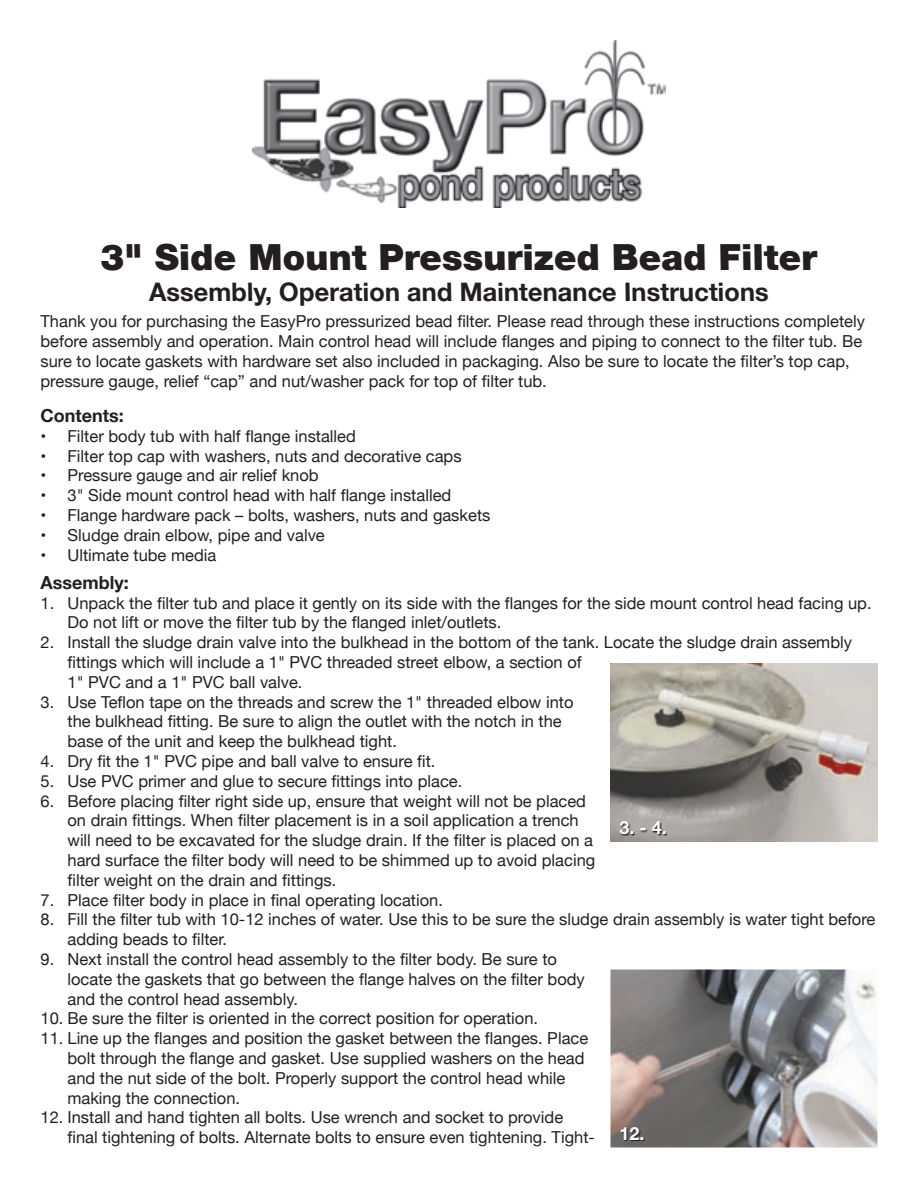
<style>
.page{position:relative;width:918px;height:1188px;background:#fff}
.page>*{position:absolute;margin:0;border:0;box-sizing:border-box;transform-origin:0 0}
.t1{font:900 36px "Helvetica Neue";color:#231f20}
.t2{font:700 25.5px "Helvetica Neue";color:#231f20}
.t3{font:700 18px "Helvetica Neue";color:#231f20}
.t4{font:700 18px "Helvetica Neue";color:#fff}
.t5{font:16.5px/19.8px "Helvetica Neue";color:#231f20}
</style>
<div class="page">
<img style="left:253px;top:40px;width:412px;height:168px">
<img style="left:610px;top:970px;width:267px;height:178px">
<img style="left:610px;top:664px;width:267px;height:178px">
<svg style="left:622px;top:1129px;width:22px;height:12px"></svg>
<svg style="left:621px;top:822px;width:46px;height:13px"></svg>
<h1 class="t1" style="left:101px;top:236px;width:718px">3" Side Mount Pressurized Bead Filter</h1>
<h2 class="t2" style="left:149px;top:272px;width:622px">Assembly, Operation and Maintenance Instructions</h2>
<p class="t5" style="left:40px;top:313px;width:826px">Thank you for purchasing the EasyPro pressurized bead filter. Please read through these instructions completely before assembly and operation. Main control head will include flanges and piping to connect to the filter tub. Be sure to locate gaskets with hardware set also included in packaging. Also be sure to locate the filter’s top cap, pressure gauge, relief “cap” and nut/washer pack for top of filter tub.</p>
<p class="t3" style="left:40px;top:401px;width:85px">Contents:</p>
<p class="t5" style="left:40px;top:427px;width:317px">• Filter body tub with half flange installed</p>
<p class="t5" style="left:40px;top:447px;width:423px">• Filter top cap with washers, nuts and decorative caps</p>
<p class="t5" style="left:40px;top:467px;width:280px">• Pressure gauge and air relief knob</p>
<p class="t5" style="left:40px;top:486px;width:412px">• 3" Side mount control head with half flange installed</p>
<p class="t5" style="left:40px;top:506px;width:451px">• Flange hardware pack – bolts, washers, nuts and gaskets</p>
<p class="t5" style="left:40px;top:526px;width:286px">• Sludge drain elbow, pipe and valve</p>
<p class="t5" style="left:40px;top:546px;width:177px">• Ultimate tube media</p>
<p class="t3" style="left:40px;top:568px;width:90px">Assembly:</p>
<p class="t5" style="left:67px;top:594px;width:806px;text-indent:-27px">1. Unpack the filter tub and place it gently on its side with the flanges for the side mount control head facing up.<br>Do not lift or move the filter tub by the flanged inlet/outlets.</p>
<p class="t5" style="left:67px;top:633px;width:786px;text-indent:-27px">2. Install the sludge drain valve into the bulkhead in the bottom of the tank. Locate the sludge drain assembly fittings which will include a 1" PVC threaded street elbow, a section of<br>1" PVC and a 1" PVC ball valve.</p>
<p class="t5" style="left:67px;top:693px;width:508px;text-indent:-27px">3. Use Teflon tape on the threads and screw the 1" threaded elbow into the bulkhead fitting. Be sure to align the outlet with the notch in the base of the unit and keep the bulkhead tight.</p>
<p class="t5" style="left:40px;top:752px;width:396px">4. Dry fit the 1" PVC pipe and ball valve to ensure fit.</p>
<p class="t5" style="left:40px;top:772px;width:423px">5. Use PVC primer and glue to secure fittings into place.</p>
<p class="t5" style="left:67px;top:792px;width:529px;text-indent:-27px">6. Before placing filter right side up, ensure that weight will not be placed on drain fittings. When filter placement is in a soil application a trench will need to be excavated for the sludge drain. If the filter is placed on a hard surface the filter body will need to be shimmed up to avoid placing filter weight on the drain and fittings.</p>
<p class="t5" style="left:40px;top:891px;width:404px">7. Place filter body in place in final operating location.</p>
<p class="t5" style="left:67px;top:911px;width:810px;text-indent:-27px">8. Fill the filter tub with 10-12 inches of water. Use this to be sure the sludge drain assembly is water tight before adding beads to filter.</p>
<p class="t5" style="left:67px;top:950px;width:519px;text-indent:-27px">9. Next install the control head assembly to the filter body. Be sure to locate the gaskets that go between the flange halves on the filter body and the control head assembly.</p>
<p class="t5" style="left:40px;top:1010px;width:499px">10. Be sure the filter is oriented in the correct position for operation.</p>
<p class="t5" style="left:67px;top:1029px;width:522px;text-indent:-27px">11. Line up the flanges and position the gasket between the flanges. Place bolt through the flange and gasket. Use supplied washers on the head and the nut side of the bolt. Properly support the control head while making the connection.</p>
<p class="t5" style="left:67px;top:1109px;width:529px;text-indent:-27px">12. Install and hand tighten all bolts. Use wrench and socket to provide final tightening of bolts. Alternate bolts to ensure even tightening. Tight-</p>
<p class="t4" style="left:619px;top:814px;width:49px">3. - 4.</p>
<p class="t4" style="left:619px;top:1120px;width:27px">12.</p>
</div>
